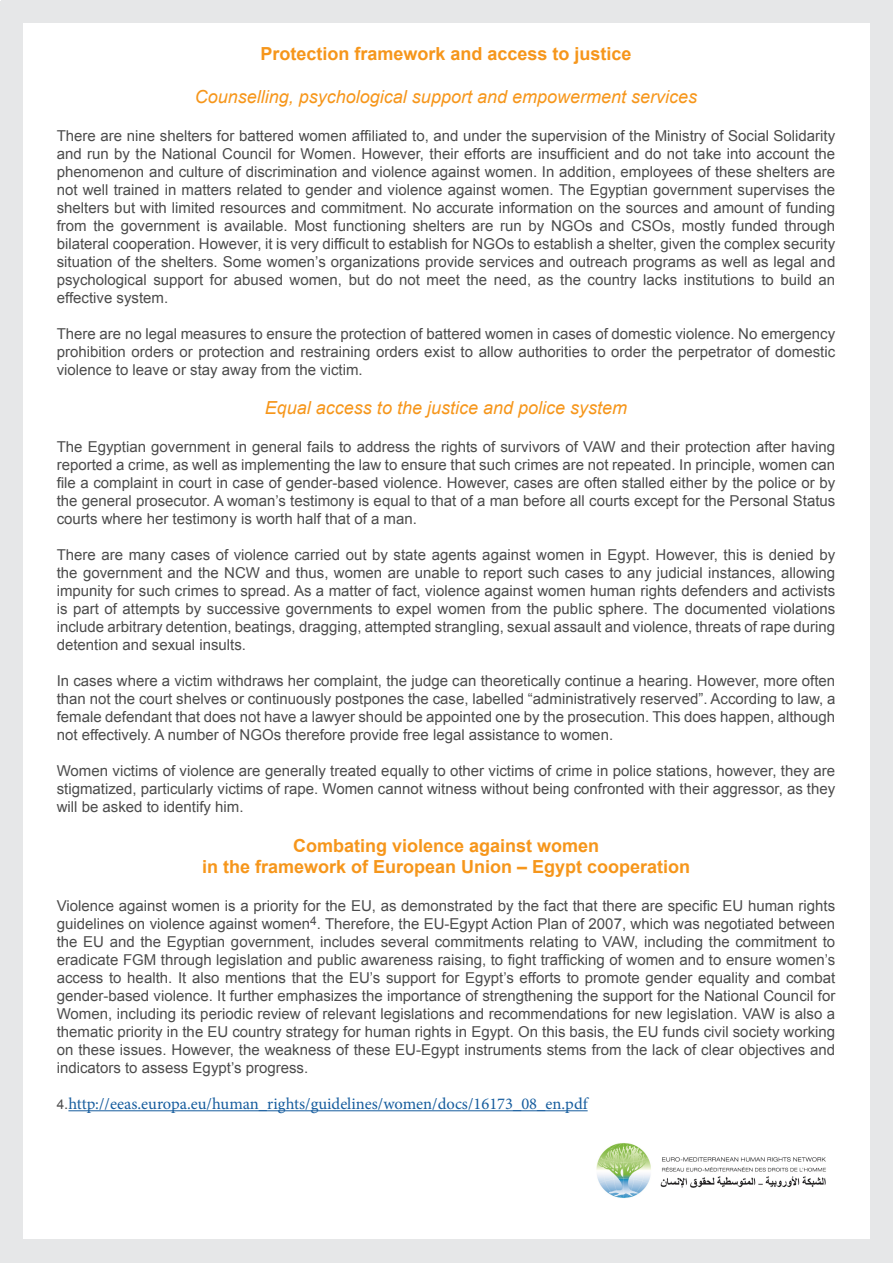
<style>
.page{position:relative;width:893px;height:1263px;background:#fff}
.page>*{position:absolute;margin:0;border:0;box-sizing:border-box;transform-origin:0 0}
.t1{font:700 18px "Arial";color:#f6961b}
.t2{font:italic 18px "Arial";color:#f6961b}
.t3{font:16.5px "Minion Pro";color:#175d9e}
.t4{font:15px/18px "Arial";color:#4c4c4c;text-align:justify}
.s1{font-family:"Arial";font-size:13.5px;color:#4c4c4c}
.s2{font-family:"Arial";font-size:15px;color:#4c4c4c}
</style>
<div class="page">
<div style="left:870px;top:1px;width:22px;height:1262px;background:#e6e7e8"></div>
<div style="left:2px;top:0;width:891px;height:22px;background:#e6e7e8"></div>
<div style="left:2px;top:1239px;width:891px;height:24px;background:#e6e7e8"></div>
<div style="left:0;top:1px;width:22px;height:1262px;background:#e6e7e8"></div>
<img style="left:596px;top:1143px;width:230px;height:55px">
<hr style="left:68px;top:1110px;width:520px;height:1px;background:#175d9e">
<p class="t1" style="left:260px;top:41px;width:373px">Protection framework and access to justice</p>
<p class="t2" style="left:195px;top:85px;width:504px">Counselling, psychological support and empowerment services</p>
<p class="t4" style="left:57px;top:126px;width:780px">There are nine shelters for battered women affiliated to, and under the supervision of the Ministry of Social Solidarity and run by the National Council for Women. However, their efforts are insufficient and do not take into account the phenomenon and culture of discrimination and violence against women. In addition, employees of these shelters are not well trained in matters related to gender and violence against women. The Egyptian government supervises the shelters but with limited resources and commitment. No accurate information on the sources and amount of funding from the government is available. Most functioning shelters are run by NGOs and CSOs, mostly funded through bilateral cooperation. However, it is very difficult to establish for NGOs to establish a shelter, given the complex security situation of the shelters. Some women’s organizations provide services and outreach programs as well as legal and psychological support for abused women, but do not meet the need, as the country lacks institutions to build an effective system.</p>
<p class="t4" style="left:57px;top:324px;width:780px">There are no legal measures to ensure the protection of battered women in cases of domestic violence. No emergency prohibition orders or protection and restraining orders exist to allow authorities to order the perpetrator of domestic violence to leave or stay away from the victim.</p>
<p class="t2" style="left:265px;top:396px;width:364px">Equal access to the justice and police system</p>
<p class="t4" style="left:57px;top:438px;width:780px">The Egyptian government in general fails to address the rights of survivors of VAW and their protection after having reported a crime, as well as implementing the law to ensure that such crimes are not repeated. In principle, women can file a complaint in court in case of gender-based violence. However, cases are often stalled either by the police or by the general prosecutor. A woman’s testimony is equal to that of a man before all courts except for the Personal Status courts where her testimony is worth half that of a man.</p>
<p class="t4" style="left:57px;top:546px;width:780px">There are many cases of violence carried out by state agents against women in Egypt. However, this is denied by the government and the NCW and thus, women are unable to report such cases to any judicial instances, allowing impunity for such crimes to spread. As a matter of fact, violence against women human rights defenders and activists is part of attempts by successive governments to expel women from the public sphere. The documented violations include arbitrary detention, beatings, dragging, attempted strangling, sexual assault and violence, threats of rape during detention and sexual insults.</p>
<p class="t4" style="left:57px;top:672px;width:780px">In cases where a victim withdraws her complaint, the judge can theoretically continue a hearing. However, more often than not the court shelves or continuously postpones the case, labelled “administratively reserved”. According to law, a female defendant that does not have a lawyer should be appointed one by the prosecution. This does happen, although not effectively. A number of NGOs therefore provide free legal assistance to women.</p>
<p class="t4" style="left:57px;top:762px;width:780px">Women victims of violence are generally treated equally to other victims of crime in police stations, however, they are stigmatized, particularly victims of rape. Women cannot witness without being confronted with their aggressor, as they will be asked to identify him.</p>
<p class="t1" style="left:293px;top:833px;width:308px">Combating violence against women</p>
<p class="t1" style="left:202px;top:855px;width:490px">in the framework of European Union – Egypt cooperation</p>
<p class="t4" style="left:57px;top:897px;width:780px">Violence against women is a priority for the EU, as demonstrated by the fact that there are specific EU human rights guidelines on violence against women<sup>4</sup>. Therefore, the EU-Egypt Action Plan of 2007, which was negotiated between the EU and the Egyptian government, includes several commitments relating to VAW, including the commitment to eradicate FGM through legislation and public awareness raising, to fight trafficking of women and to ensure women’s access to health. It also mentions that the EU’s support for Egypt’s efforts to promote gender equality and combat gender-based violence. It further emphasizes the importance of strengthening the support for the National Council for Women, including its periodic review of relevant legislations and recommendations for new legislation. VAW is also a thematic priority in the EU country strategy for human rights in Egypt. On this basis, the EU funds civil society working on these issues. However, the weakness of these EU-Egypt instruments stems from the lack of clear objectives and indicators to assess Egypt’s progress.</p>
<p class="t3" style="left:57px;top:1093px;width:532px"><span class="s1">4</span><span class="s2">.</span>http://eeas.europa.eu/human_rights/guidelines/women/docs/16173_08_en.pdf</p>
</div>
